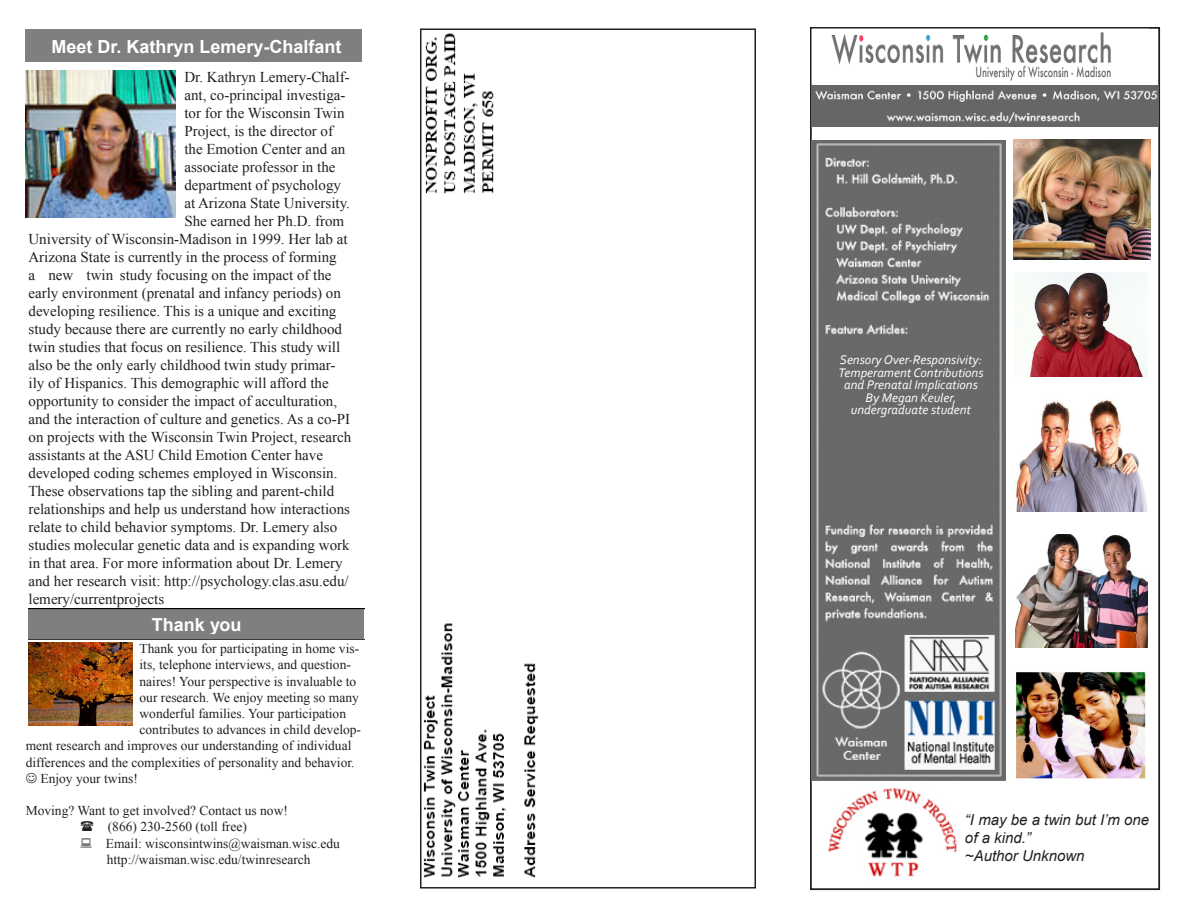
<style>
.page{position:relative;width:1188px;height:918px;background:#fff}
.page>*{position:absolute;margin:0;border:0;box-sizing:border-box;transform-origin:0 0}
.t1{font:700 18px "Arial";color:#fff}
.t2{font:15px/18px "Times New Roman";color:#231f20}
.t3{font:italic 15px/18px "Arial";color:#231f20}
.t4{font:13.5px "Times New Roman";color:#231f20}
.t5{font:italic 13.05px/12.6px "Corbel";color:#fff;text-align:center}
</style>
<div class="page">
<img style="left:831px;top:32px;width:280px;height:49px">
<div style="left:810px;top:27px;width:350px;height:863px;border:2px solid #231f20"></div>
<img style="left:423px;top:33px;width:116px;height:845px">
<div style="left:420px;top:28px;width:336px;height:861px;border:2px solid #231f20"></div>
<img style="left:1014px;top:140px;width:136px;height:119px">
<img style="left:1016px;top:399px;width:132px;height:113px">
<img style="left:1014px;top:272px;width:134px;height:105px">
<img style="left:828px;top:788px;width:129px;height:89px">
<div style="left:28px;top:608px;width:336px;height:31px;background:#7f7f7f"></div>
<img style="left:812px;top:140px;width:193px;height:640px">
<img style="left:812px;top:86px;width:347px;height:41px">
<img style="left:28px;top:642px;width:105px;height:83px">
<img style="left:1015px;top:534px;width:133px;height:113px">
<img style="left:1015px;top:671px;width:131px;height:108px">
<img style="left:26px;top:71px;width:150px;height:147px">
<div style="left:25px;top:29px;width:337px;height:33px;background:#7f7f7f"></div>
<p class="t1" style="left:51px;top:35px;width:292px">Meet Dr. Kathryn Lemery-Chalfant</p>
<p class="t2" style="left:184px;top:68px;width:167px">Dr. Kathryn Lemery-Chalf&shy;ant, co-principal investiga&shy;tor for the Wisconsin Twin<br>Project, is the director of the Emotion Center and an associate professor in the department of psychology at Arizona State University.<br>She earned her Ph.D. from</p>
<p class="t2" style="left:28px;top:230px;width:324px">University of Wisconsin-Madison in 1999. Her lab at Arizona State is currently in the process of forming<br>a new twin study focusing on the impact of the early environment (prenatal and infancy periods) on developing resilience. This is a unique and exciting study because there are currently no early childhood twin studies that focus on resilience. This study will also be the only early childhood twin study primar&shy;ily of Hispanics. This demographic will afford the opportunity to consider the impact of acculturation, and the interaction of culture and genetics. As a co-PI on projects with the Wisconsin Twin Project, research assistants at the ASU Child Emotion Center have developed coding schemes employed in Wisconsin.<br>These observations tap the sibling and parent-child relationships and help us understand how interactions relate to child behavior symptoms. Dr. Lemery also studies molecular genetic data and is expanding work in that area. For more information about Dr. Lemery and her research visit: http://psychology.clas.asu.edu/ lemery/currentprojects</p>
<p class="t1" style="left:152px;top:613px;width:91px">Thank you</p>
<p class="t4" style="left:140px;top:640px;width:221px">Thank you for participating in home vis-</p>
<p class="t4" style="left:140px;top:656px;width:213px">its, telephone interviews, and question-</p>
<p class="t4" style="left:140px;top:672px;width:218px">naires! Your perspective is invaluable to</p>
<p class="t4" style="left:140px;top:688px;width:221px">our research. We enjoy meeting so many</p>
<p class="t4" style="left:140px;top:704px;width:208px">wonderful families. Your participation</p>
<p class="t4" style="left:140px;top:721px;width:223px">contributes to advances in child develop-</p>
<p class="t4" style="left:26px;top:737px;width:327px">ment research and improves our understanding of individual</p>
<p class="t4" style="left:26px;top:753px;width:330px">differences and the complexities of personality and behavior.</p>
<p class="t4" style="left:40px;top:769px;width:99px">Enjoy your twins!</p>
<p class="t4" style="left:26px;top:802px;width:264px">Moving? Want to get involved? Contact us now!</p>
<p class="t4" style="left:108px;top:818px;width:141px">(866) 230-2560 (toll free)</p>
<p class="t4" style="left:106px;top:834px;width:236px">Email: wisconsintwins@waisman.wisc.edu</p>
<p class="t4" style="left:107px;top:850px;width:205px">http://waisman.wisc.edu/twinresearch</p>
<p class="t5" style="left:838px;top:353px;width:147px">Sensory Over-Responsivity:<br>Temperament Contributions and Prenatal Implications</p>
<p class="t5" style="left:851px;top:391px;width:122px">By Megan Keuler, undergraduate student</p>
<p class="t3" style="left:965px;top:811px;width:186px">“I may be a twin but I’m one of a kind.”</p>
<p class="t3" style="left:965px;top:847px;width:121px">~Author Unknown</p>
</div>
